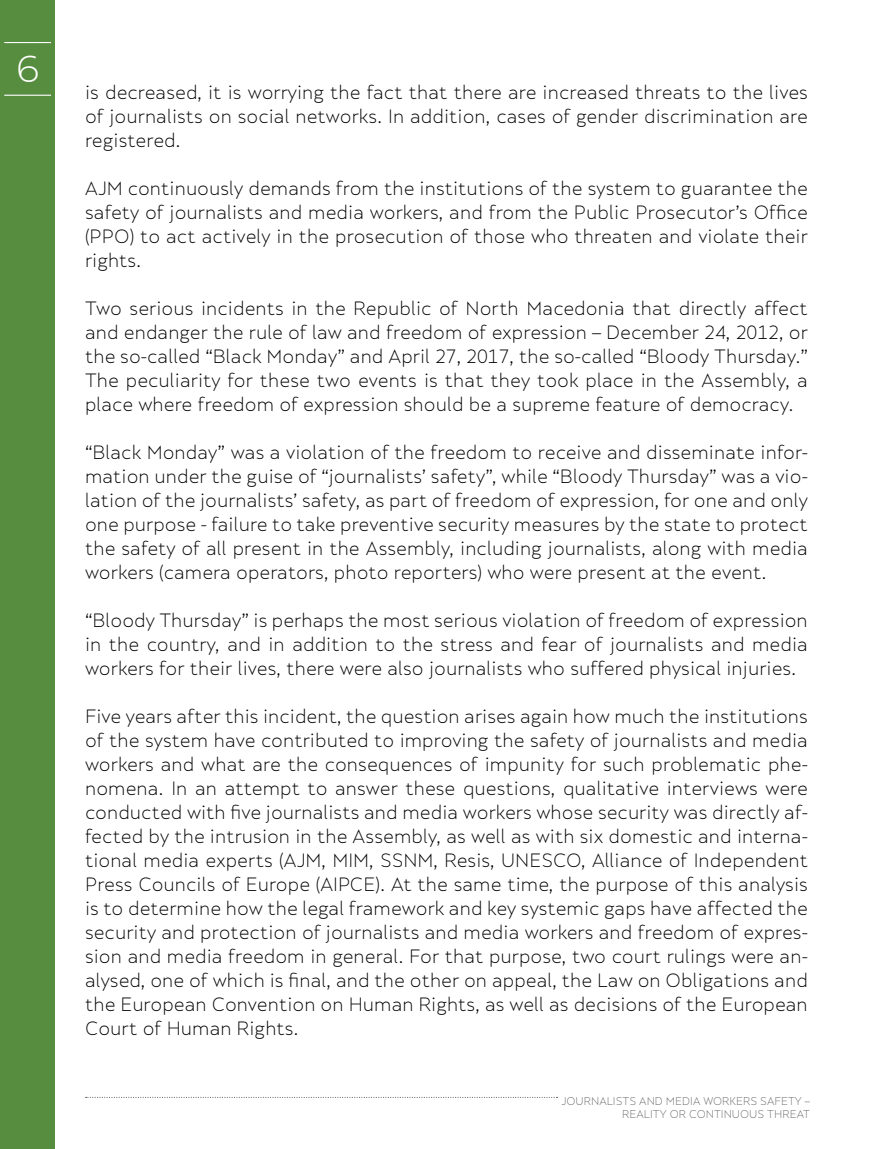
<style>
.page{position:relative;width:893px;height:1149px;background:#fff}
.page>*{position:absolute;margin:0;border:0;box-sizing:border-box;transform-origin:0 0}
.t1{font:300 37.5px "Montserrat";color:#fff}
.t2{font:300 18px/24px "Skola Sans";color:#000;text-align:justify}
.t3{font:300 10.5px/13.5px "Skola Sans";color:#666;text-align:right}
</style>
<div class="page">
<div style="left:0;top:0;width:55px;height:1148px;background:#568d3f"></div>
<hr style="left:4px;top:42px;width:47px;height:1px;background:#fff">
<hr style="left:4px;top:95px;width:47px;height:1px;background:#fff">
<h1 class="t1" style="left:16px;top:43px;width:24px">6</h1>
<p class="t2" style="left:85px;top:80px;width:724px">is decreased, it is worrying the fact that there are increased threats to the lives of journalists on social networks. In addition, cases of gender discrimination are registered.</p>
<p class="t2" style="left:85px;top:176px;width:724px">AJM continuously demands from the institutions of the system to guarantee the safety of journalists and media workers, and from the Public Prosecutor’s Office (PPO) to act actively in the prosecution of those who threaten and violate their rights.</p>
<p class="t2" style="left:85px;top:296px;width:724px">Two serious incidents in the Republic of North Macedonia that directly affect and endanger the rule of law and freedom of expression – December 24, 2012, or the so-called “Black Monday” and April 27, 2017, the so-called “Bloody Thursday.” The peculiarity for these two events is that they took place in the Assembly, a place where freedom of expression should be a supreme feature of democracy.</p>
<p class="t2" style="left:85px;top:440px;width:724px">“Black Monday” was a violation of the freedom to receive and disseminate infor&shy;mation under the guise of “journalists’ safety”, while “Bloody Thursday” was a vio&shy;lation of the journalists’ safety, as part of freedom of expression, for one and only one purpose - failure to take preventive security measures by the state to protect the safety of all present in the Assembly, including journalists, along with media workers (camera operators, photo reporters) who were present at the event.</p>
<p class="t2" style="left:85px;top:608px;width:724px">“Bloody Thursday” is perhaps the most serious violation of freedom of expression in the country, and in addition to the stress and fear of journalists and media workers for their lives, there were also journalists who suffered physical injuries.</p>
<p class="t2" style="left:85px;top:704px;width:724px">Five years after this incident, the question arises again how much the institutions of the system have contributed to improving the safety of journalists and media workers and what are the consequences of impunity for such problematic phe&shy;nomena. In an attempt to answer these questions, qualitative interviews were conducted with five journalists and media workers whose security was directly af&shy;fected by the intrusion in the Assembly, as well as with six domestic and interna&shy;tional media experts (AJM, MIM, SSNM, Resis, UNESCO, Alliance of Independent Press Councils of Europe (AIPCE). At the same time, the purpose of this analysis is to determine how the legal framework and key systemic gaps have affected the security and protection of journalists and media workers and freedom of expres&shy;sion and media freedom in general. For that purpose, two court rulings were an&shy;alysed, one of which is final, and the other on appeal, the Law on Obligations and the European Convention on Human Rights, as well as decisions of the European Court of Human Rights.</p>
<p class="t3" style="left:561px;top:1093px;width:250px">JOURNALISTS AND MEDIA WORKERS SAFETY –<br>REALITY OR CONTINUOUS THREAT</p>
</div>
